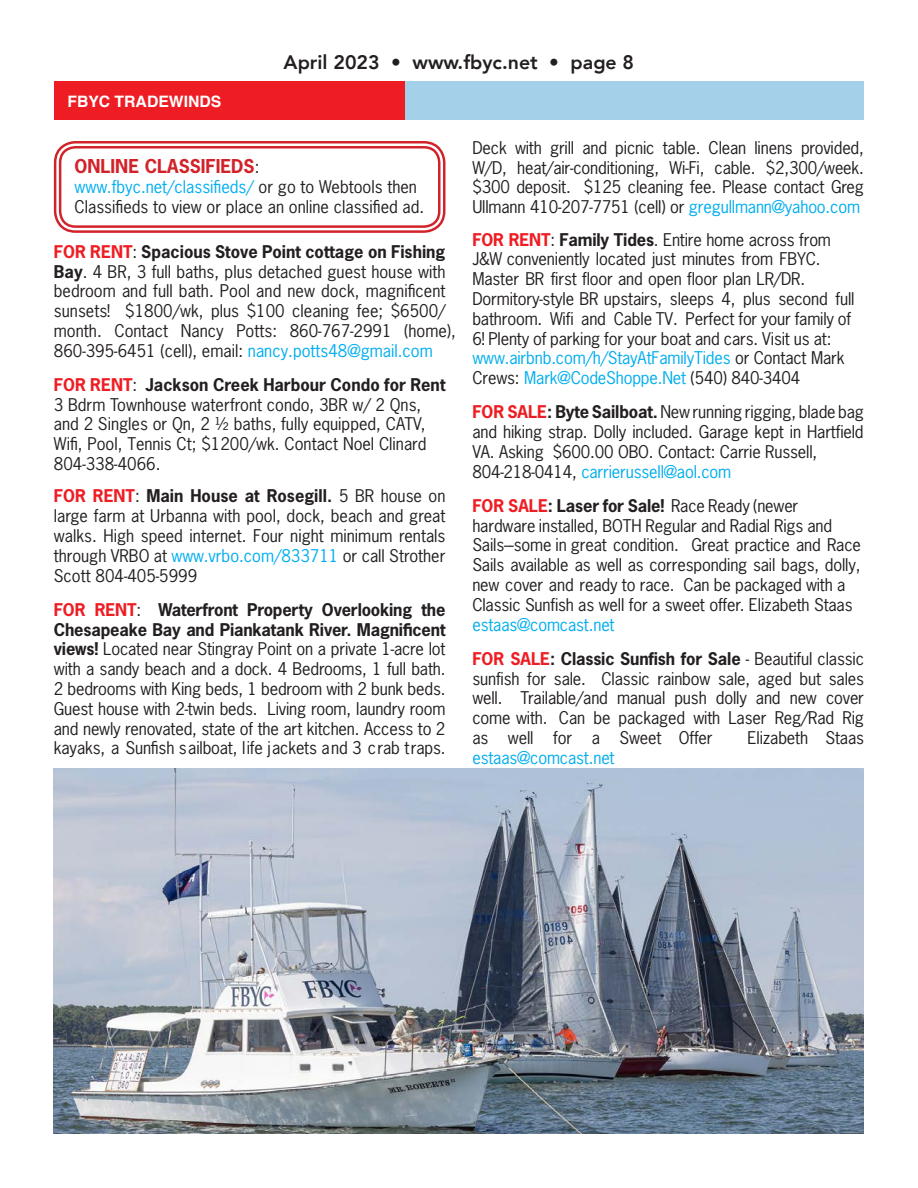
<style>
.page{position:relative;width:918px;height:1188px;background:#fff}
.page>*{position:absolute;margin:0;border:0;box-sizing:border-box;transform-origin:0 0}
.t1{font:800 19.5px "Avenir";color:#231f20}
.t2{font:700 18px "News Gothic Std";color:#d1232a}
.t3{font:16.5px/19.8px "News Gothic Std";letter-spacing:-.01em;color:#231f20}
.t4{font:16.5px "News Gothic Std";color:#00aeef}
.Arial-rev{font:700 15.75px "Helvetica";color:#fff}
.s1{font-weight:400;font-size:16.5px;color:#231f20}
.s2{color:#231f20}
.s3{font-weight:700;color:#ee1d23}
.s4{font-weight:700}
.s5{color:#00aeef}
</style>
<div class="page">
<div style="left:54px;top:141px;width:391px;height:92px;border:2px solid #d1232a;border-radius:21px"></div>
<div style="left:59px;top:146px;width:381px;height:82px;border:2px solid #d1232a;border-radius:15px"></div>
<div style="left:400px;top:81px;width:464px;height:39px;background:#a4d0e9"></div>
<div style="left:54px;top:81px;width:351px;height:39px;background:#ee1d23"></div>
<img style="left:54px;top:769px;width:810px;height:365px">
<p class="Arial-rev" style="left:67px;top:88px;width:155px">FBYC TRADEWINDS</p>
<p class="t1" style="left:284px;top:47px;width:352px">April 2023 • www.fbyc.net • page 8</p>
<p class="t2" style="left:75px;top:155px;width:186px">ONLINE CLASSIFIEDS<span class="s1">:</span></p>
<p class="t4" style="left:75px;top:176px;width:344px">www.fbyc.net/classifieds/ <span class="s2">or go to Webtools then</span></p>
<p class="t3" style="left:75px;top:197px;width:351px">Classifieds to view or place an online classified ad.</p>
<p class="t3" style="left:54px;top:242px;width:404px"><span class="s3">FOR RENT</span>: <span class="s4">Spacious Stove Point cottage on Fishing Bay</span>. 4 BR, 3 full baths, plus detached guest house with bedroom and full bath. Pool and new dock, magnificent sunsets! $1800/wk, plus $100 cleaning fee; $6500/ month. Contact Nancy Potts: 860-767-2991 (home), 860-395-6451 (cell), email: <span class="s5">nancy.potts48@gmail.com</span></p>
<p class="t3" style="left:54px;top:375px;width:393px"><span class="s3">FOR RENT</span>: <span class="s4">Jackson Creek Harbour Condo for Rent </span>3 Bdrm Townhouse waterfront condo, 3BR w/ 2 Qns, and 2 Singles or Qn, 2 ½ baths, fully equipped, CATV, Wifi, Pool, Tennis Ct; $1200/wk. Contact Noel Clinard 804-338-4066.</p>
<p class="t3" style="left:54px;top:486px;width:393px;text-align:justify"><span class="s3">FOR RENT</span>: <span class="s4">Main House at Rosegill.</span> 5 BR house on large farm at Urbanna with pool, dock, beach and great walks. High speed internet. Four night minimum rentals through VRBO at <span class="s5">www.vrbo.com/833711</span> or call Strother Scott 804-405-5999</p>
<p class="t3" style="left:54px;top:600px;width:393px;text-align:justify"><span class="s3">FOR RENT</span>: <span class="s4">Waterfront Property Overlooking the Chesapeake Bay and Piankatank River. Magnificent views!</span> Located near Stingray Point on a private 1-acre lot with a sandy beach and a dock. 4 Bedrooms, 1 full bath.<br>2 bedrooms with King beds, 1 bedroom with 2 bunk beds.<br>Guest house with 2-twin beds. Living room, laundry room and newly renovated, state of the art kitchen. Access to 2 kayaks, a Sunfish sailboat, life jackets and 3 crab traps.</p>
<p class="t3" style="left:472px;top:138px;width:393px;text-align:justify">Deck with grill and picnic table. Clean linens provided, W/D, heat/air-conditioning, Wi-Fi, cable. $2,300/week. $300 deposit. $125 cleaning fee. Please contact Greg Ullmann 410-207-7751 (cell) or <span class="s5">gregullmann@yahoo.com</span></p>
<p class="t3" style="left:472px;top:229px;width:384px"><span class="s3">FOR RENT</span>: <span class="s4">Family Tides</span>. Entire home across from J&amp;W conveniently located just minutes from FBYC.<br>Master BR first floor and open floor plan LR/DR.<br>Dormitory-style BR upstairs, sleeps 4, plus second full bathroom. Wifi and Cable TV. Perfect for your family of 6! Plenty of parking for your boat and cars. Visit us at: <span class="s5">www.airbnb.com/h/StayAtFamilyTides</span> or Contact Mark Crews: <span class="s5">Mark@CodeShoppe.Net</span> (540) 840-3404</p>
<p class="t3" style="left:472px;top:402px;width:393px"><span class="s3">FOR SALE</span><span class="s4">: Byte Sailboat.</span> New running rigging, blade bag and hiking strap. Dolly included. Garage kept in Hartfield VA. Asking $600.00 OBO. Contact: Carrie Russell, 804-218-0414, <span class="s5">carrierussell@aol.com</span></p>
<p class="t3" style="left:472px;top:496px;width:390px"><span class="s3">FOR SALE</span><span class="s4">: Laser for Sale!</span> Race Ready (newer hardware installed, BOTH Regular and Radial Rigs and Sails---some in great condition. Great practice and Race Sails available as well as corresponding sail bags, dolly, new cover and ready to race. Can be packaged with a Classic Sunfish as well for a sweet offer. Elizabeth Staas <span class="s5">estaas@comcast.net</span></p>
<p class="t3" style="left:472px;top:649px;width:393px;text-align:justify"><span class="s3">FOR SALE</span><span class="s4">: Classic Sunfish for Sale</span> - Beautiful classic sunfish for sale. Classic rainbow sale, aged but sales well. Trailable/and manual push dolly and new cover come with. Can be packaged with Laser Reg/Rad Rig as well for a Sweet Offer</p>
<p class="t3" style="left:747px;top:728px;width:118px">Elizabeth Staas</p>
<p class="t4" style="left:472px;top:747px;width:144px">estaas@comcast.net</p>
</div>
